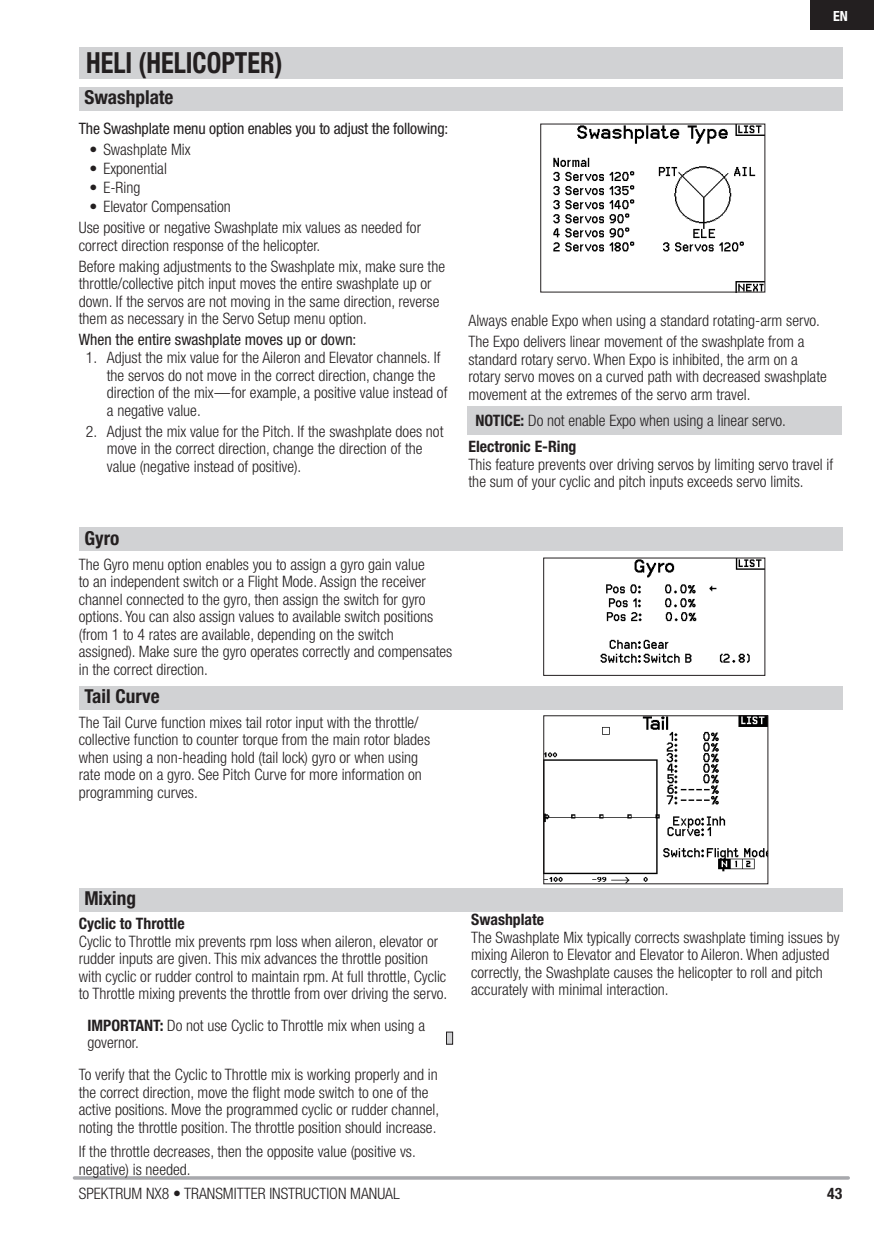
<style>
.page{position:relative;width:874px;height:1241px;background:#fff}
.page>*{position:absolute;margin:0;border:0;box-sizing:border-box;transform-origin:0 0}
.t1{font:700 condensed 29.05px "Helvetica Neue LT Std";color:#231f20;scale:.9 1}
.Subead{font:700 condensed 19.25px "Helvetica Neue LT Std";color:#231f20}
.body{font:300 condensed 15.75px/17.5px "Helvetica Neue LT Std";color:#231f20}
.body-2{font:condensed 15.75px "Helvetica Neue LT Std";letter-spacing:-.01em;color:#231f20}
.sub_2{font:700 condensed 15.75px "Helvetica Neue LT Std";color:#231f20}
.t2{font:700 condensed 14px "Helvetica Neue LT Std";color:#fff}
.s1{font-weight:700}
</style>
<div class="page">
<svg style="left:74px;top:1176px;width:773px;height:3px;background:#adaeb2"></svg>
<div style="left:809px;top:0;width:64px;height:30px;background:#231f20"></div>
<div style="left:446px;top:1031px;width:6px;height:13px;background:#d1d2d4"></div>
<div style="left:446px;top:1031px;width:7px;height:13px;border:1px solid #231f20"></div>
<div style="left:467px;top:406px;width:374px;height:28px;background:#d1d2d4"></div>
<img style="left:600px;top:559px;width:163px;height:104px">
<img style="left:545px;top:717px;width:221px;height:165px">
<div style="left:543px;top:715px;width:225px;height:169px;border:1px solid #231f20"></div>
<div style="left:79px;top:47px;width:763px;height:32px;background:#d1d2d4"></div>
<div style="left:79px;top:87px;width:763px;height:24px;background:#d1d2d4"></div>
<div style="left:79px;top:527px;width:763px;height:24px;background:#d1d2d4"></div>
<div style="left:79px;top:686px;width:763px;height:23px;background:#d1d2d4"></div>
<div style="left:79px;top:887px;width:763px;height:24px;background:#d1d2d4"></div>
<img style="left:553px;top:126px;width:210px;height:164px">
<p class="t1" style="left:86px;top:45px;width:220px">HELI (HELICOPTER)</p>
<p class="Subead" style="left:84px;top:86px;width:91px">Swashplate</p>
<p class="body-2" style="left:79px;top:119px;width:371px">The Swashplate menu option enables you to adjust the following:</p>
<p class="body" style="left:89px;top:140px;width:103px">• Swashplate Mix</p>
<p class="body" style="left:89px;top:159px;width:79px">• Exponential</p>
<p class="body" style="left:89px;top:179px;width:52px">• E-Ring</p>
<p class="body" style="left:89px;top:198px;width:143px">• Elevator Compensation</p>
<p class="body" style="left:79px;top:219px;width:343px">Use positive or negative Swashplate mix values as needed for correct direction response of the helicopter.</p>
<p class="body" style="left:79px;top:257px;width:367px">Before making adjustments to the Swashplate mix, make sure the throttle/collective pitch input moves the entire swashplate up or down. If the servos are not moving in the same direction, reverse them as necessary in the Servo Setup menu option.</p>
<p class="body-2" style="left:79px;top:331px;width:279px">When the entire swashplate moves up or down:</p>
<p class="body" style="left:107px;top:348px;width:342px;text-indent:-21px">1. Adjust the mix value for the Aileron and Elevator channels. If the servos do not move in the correct direction, change the direction of the mix—for example, a positive value instead of a negative value.</p>
<p class="body" style="left:107px;top:422px;width:338px;text-indent:-21px">2. Adjust the mix value for the Pitch. If the swashplate does not move in the correct direction, change the direction of the value (negative instead of positive).</p>
<p class="Subead" style="left:84px;top:526px;width:36px">Gyro</p>
<p class="body" style="left:79px;top:555px;width:375px">The Gyro menu option enables you to assign a gyro gain value<br>to an independent switch or a Flight Mode. Assign the receiver channel connected to the gyro, then assign the switch for gyro options. You can also assign values to available switch positions (from 1 to 4 rates are available, depending on the switch assigned). Make sure the gyro operates correctly and compensates in the correct direction.</p>
<p class="Subead" style="left:84px;top:684px;width:77px">Tail Curve</p>
<p class="body" style="left:79px;top:713px;width:352px">The Tail Curve function mixes tail rotor input with the throttle/ collective function to counter torque from the main rotor blades when using a non-heading hold (tail lock) gyro or when using rate mode on a gyro. See Pitch Curve for more information on programming curves.</p>
<p class="t2" style="left:832px;top:7px;width:16px">EN</p>
<p class="body" style="left:468px;top:312px;width:353px">Always enable Expo when using a standard rotating-arm servo.</p>
<p class="body" style="left:468px;top:333px;width:359px">The Expo delivers linear movement of the swashplate from a standard rotary servo. When Expo is inhibited, the arm on a rotary servo moves on a curved path with decreased swashplate movement at the extremes of the servo arm travel.</p>
<p class="body" style="left:475px;top:411px;width:312px"><span class="s1">NOTICE:</span> Do not enable Expo when using a linear servo.</p>
<p class="sub_2" style="left:468px;top:437px;width:109px">Electronic E-Ring</p>
<p class="body" style="left:468px;top:455px;width:366px">This feature prevents over driving servos by limiting servo travel if the sum of your cyclic and pitch inputs exceeds servo limits.</p>
<p class="Subead" style="left:84px;top:886px;width:53px">Mixing</p>
<p class="sub_2" style="left:79px;top:914px;width:107px">Cyclic to Throttle</p>
<p class="body" style="left:79px;top:932px;width:370px">Cyclic to Throttle mix prevents rpm loss when aileron, elevator or rudder inputs are given. This mix advances the throttle position with cyclic or rudder control to maintain rpm. At full throttle, Cyclic to Throttle mixing prevents the throttle from over driving the servo.</p>
<p class="body" style="left:88px;top:1016px;width:339px"><span class="s1">IMPORTANT:</span> Do not use Cyclic to Throttle mix when using a governor.</p>
<p class="body" style="left:79px;top:1065px;width:361px">To verify that the Cyclic to Throttle mix is working properly and in the correct direction, move the flight mode switch to one of the active positions. Move the programmed cyclic or rudder channel, noting the throttle position. The throttle position should increase.</p>
<p class="body" style="left:79px;top:1142px;width:338px">If the throttle decreases, then the opposite value (positive vs. negative) is needed.</p>
<p class="sub_2" style="left:471px;top:909px;width:74px">Swashplate</p>
<p class="body" style="left:471px;top:928px;width:370px">The Swashplate Mix typically corrects swashplate timing issues by mixing Aileron to Elevator and Elevator to Aileron. When adjusted correctly, the Swashplate causes the helicopter to roll and pitch accurately with minimal interaction.</p>
<p class="body" style="left:79px;top:1184px;width:322px">SPEKTRUM NX8 • TRANSMITTER INSTRUCTION MANUAL</p>
<p class="sub_2" style="left:826px;top:1183px;width:17px">43</p>
</div>
